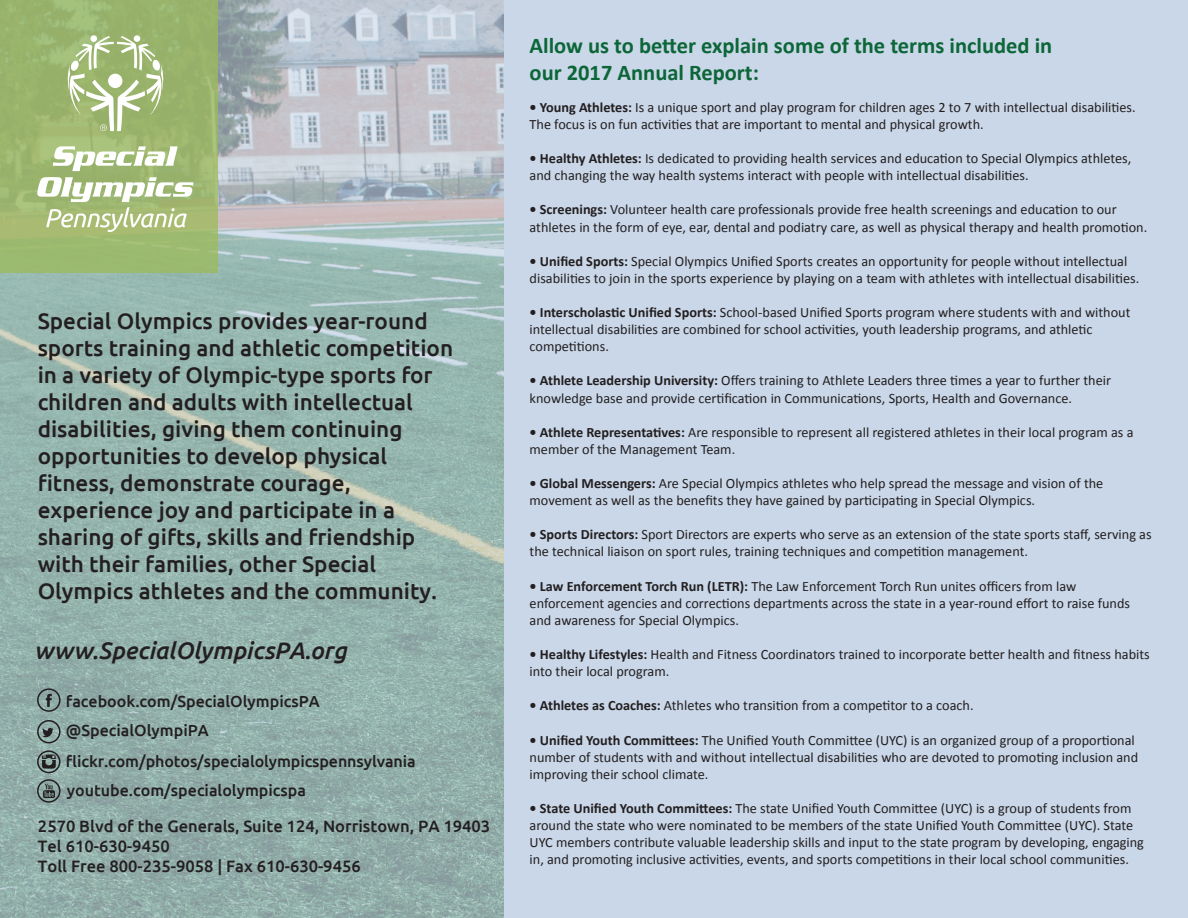
<style>
.page{position:relative;width:1188px;height:918px;background:#fff}
.page>*{position:absolute;margin:0;border:0;box-sizing:border-box;transform-origin:0 0}
.t1{font:italic 500 24px "Ubuntu";color:#231f20}
.t2{font:500 22.5px/27px "Ubuntu";color:#231f20}
.t3{font:700 22.5px/27px "Calibri";color:#0c6638}
.t4{font:500 16.5px/19.8px "Ubuntu";color:#231f20}
.t5{font:500 16.05px/30.3px "Ubuntu";color:#231f20}
.t6{font:14.25px/17.1px "Calibri";color:#231f20}
.s1{font-weight:700}
</style>
<div class="page">
<div style="left:504px;top:0;width:684px;height:918px;background:#c9d7e8"></div>
<img style="left:0;top:0;width:504px;height:918px">
<div style="left:0;top:0;width:218px;height:272px;background:linear-gradient(to right,#9db870,#9bb66e)"></div>
<svg style="left:53px;top:146px;width:125px;height:25px"></svg>
<svg style="left:66px;top:36px;width:99px;height:95px"></svg>
<svg style="left:37px;top:177px;width:156px;height:55px"></svg>
<svg style="left:37px;top:750px;width:24px;height:23px"></svg>
<svg style="left:37px;top:688px;width:24px;height:24px"></svg>
<svg style="left:37px;top:720px;width:24px;height:23px"></svg>
<svg style="left:37px;top:779px;width:24px;height:24px"></svg>
<p class="t2" style="left:38px;top:307px;width:417px">Special Olympics provides year-round sports training and athletic competition in a variety of Olympic-type sports for children and adults with intellectual disabilities, giving them continuing opportunities to develop physical fitness, demonstrate courage, experience joy and participate in a sharing of gifts, skills and friendship with their families, other Special Olympics athletes and the community.</p>
<h1 class="t1" style="left:34px;top:636px;width:314px">www.SpecialOlympicsPA.org</h1>
<p class="t5" style="left:66px;top:685px;width:351px">facebook.com/SpecialOlympicsPA @SpecialOlympiPA flickr.com/photos/specialolympicspennsylvania</p>
<p class="t5" style="left:67px;top:774px;width:241px">youtube.com/specialolympicspa</p>
<p class="t4" style="left:38px;top:816px;width:454px">2570 Blvd of the Generals, Suite 124, Norristown, PA 19403<br>Tel 610-630-9450<br>Toll Free 800-235-9058 | Fax 610-630-9456</p>
<h2 class="t3" style="left:530px;top:32px;width:524px">Allow us to better explain some of the terms included in our 2017 Annual Report:</h2>
<p class="t6" style="left:530px;top:99px;width:608px"><span class="s1">• Young Athletes:</span> Is a unique sport and play program for children ages 2 to 7 with intellectual disabilities.<br>The focus is on fun activities that are important to mental and physical growth.</p>
<p class="t6" style="left:530px;top:150px;width:603px"><span class="s1">• Healthy Athletes:</span> Is dedicated to providing health services and education to Special Olympics athletes, and changing the way health systems interact with people with intellectual disabilities.</p>
<p class="t6" style="left:530px;top:201px;width:619px"><span class="s1">• Screenings:</span> Volunteer health care professionals provide free health screenings and education to our athletes in the form of eye, ear, dental and podiatry care, as well as physical therapy and health promotion.</p>
<p class="t6" style="left:530px;top:252px;width:611px"><span class="s1">• Unified Sports:</span> Special Olympics Unified Sports creates an opportunity for people without intellectual disabilities to join in the sports experience by playing on a team with athletes with intellectual disabilities.</p>
<p class="t6" style="left:530px;top:304px;width:602px"><span class="s1">• Interscholastic Unified Sports:</span> School-based Unified Sports program where students with and without intellectual disabilities are combined for school activities, youth leadership programs, and athletic competitions.</p>
<p class="t6" style="left:530px;top:372px;width:583px"><span class="s1">• Athlete Leadership University:</span> Offers training to Athlete Leaders three times a year to further their knowledge base and provide certification in Communications, Sports, Health and Governance.</p>
<p class="t6" style="left:530px;top:423px;width:605px"><span class="s1">• Athlete Representatives:</span> Are responsible to represent all registered athletes in their local program as a member of the Management Team.</p>
<p class="t6" style="left:530px;top:475px;width:575px"><span class="s1">• Global Messengers:</span> Are Special Olympics athletes who help spread the message and vision of the movement as well as the benefits they have gained by participating in Special Olympics.</p>
<p class="t6" style="left:530px;top:526px;width:624px"><span class="s1">• Sports Directors:</span> Sport Directors are experts who serve as an extension of the state sports staff, serving as the technical liaison on sport rules, training techniques and competition management.</p>
<p class="t6" style="left:530px;top:577px;width:602px"><span class="s1">• Law Enforcement Torch Run (LETR):</span> The Law Enforcement Torch Run unites officers from law enforcement agencies and corrections departments across the state in a year-round effort to raise funds and awareness for Special Olympics.</p>
<p class="t6" style="left:530px;top:646px;width:622px"><span class="s1">• Healthy Lifestyles:</span> Health and Fitness Coordinators trained to incorporate better health and fitness habits into their local program.</p>
<p class="t6" style="left:530px;top:697px;width:446px"><span class="s1">• Athletes as Coaches:</span> Athletes who transition from a competitor to a coach.</p>
<p class="t6" style="left:530px;top:731px;width:610px"><span class="s1">• Unified Youth Committees:</span> The Unified Youth Committee (UYC) is an organized group of a proportional number of students with and without intellectual disabilities who are devoted to promoting inclusion and improving their school climate.</p>
<p class="t6" style="left:530px;top:800px;width:616px"><span class="s1">• State Unified Youth Committees:</span> The state Unified Youth Committee (UYC) is a group of students from around the state who were nominated to be members of the state Unified Youth Committee (UYC). State UYC members contribute valuable leadership skills and input to the state program by developing, engaging in, and promoting inclusive activities, events, and sports competitions in their local school communities.</p>
</div>
